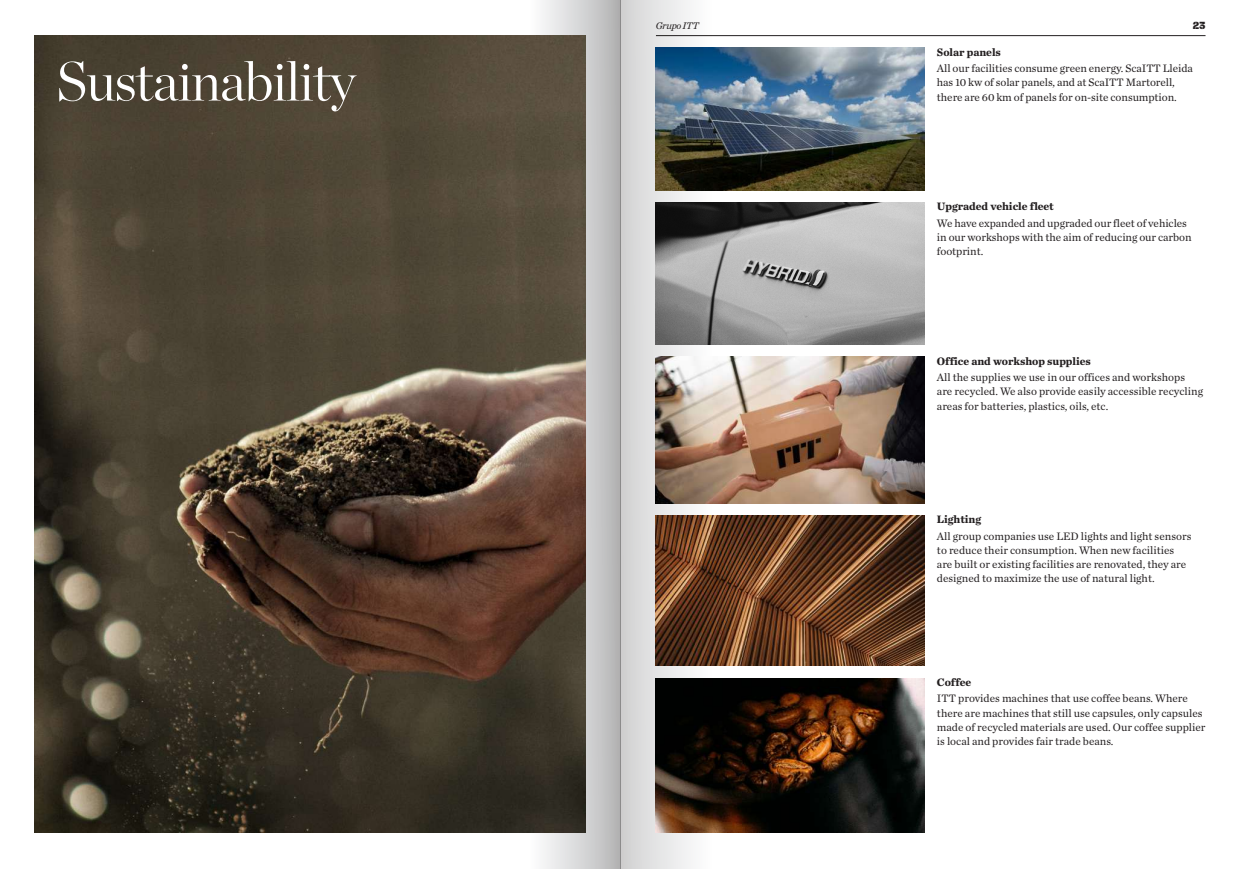
<style>
.page{position:relative;width:1241px;height:869px;background:#fff}
.page>*{position:absolute;margin:0;border:0;box-sizing:border-box;transform-origin:0 0}
.t1{font:300 55px "Chronicle Display";letter-spacing:-.02em;color:#fff}
.t2{font:11.25px/14.2px "Chronicle Text G1";color:#231f20}
.t3{font:700 11.25px "Chronicle Text G1";letter-spacing:-.005em;color:#231f20}
.t4{font:800 11.25px "Paralucent Stencil";color:#231f20}
.t5{font:italic 10px "Chronicle Text G1";letter-spacing:-.025em;color:#231f20}
</style>
<div class="page">
<hr style="left:656px;top:35px;width:549px;height:1px;background:#231f20">
<div style="left:620px;top:0;width:91px;height:868px;background:linear-gradient(to right,#d3d3d3,#f4f4f3)"></div>
<svg style="left:529px;top:0;width:91px;height:868px;background:#c3c3c3"></svg>
<img style="left:35px;top:35px;width:550px;height:797px">
<img style="left:656px;top:48px;width:268px;height:142px">
<img style="left:656px;top:202px;width:268px;height:142px">
<img style="left:656px;top:356px;width:268px;height:147px">
<img style="left:656px;top:515px;width:268px;height:150px">
<img style="left:656px;top:677px;width:268px;height:155px">
<h1 class="t1" style="left:56px;top:39px;width:301px">Sustainability</h1>
<p class="t5" style="left:656px;top:18px;width:45px">Grupo ITT</p>
<p class="t4" style="left:1192px;top:17px;width:14px">23</p>
<p class="t3" style="left:936px;top:43px;width:65px">Solar panels</p>
<p class="t2" style="left:936px;top:60px;width:257px">All our facilities consume green energy. ScaITT Lleida has 10 kw of solar panels, and at ScaITT Martorell, there are 60 km of panels for on-site consumption.</p>
<p class="t3" style="left:936px;top:197px;width:118px">Upgraded vehicle fleet</p>
<p class="t2" style="left:936px;top:215px;width:256px">We have expanded and upgraded our fleet of vehicles in our workshops with the aim of reducing our carbon footprint.</p>
<p class="t3" style="left:936px;top:352px;width:155px">Office and workshop supplies</p>
<p class="t2" style="left:936px;top:369px;width:267px">All the supplies we use in our offices and workshops are recycled. We also provide easily accessible recycling areas for batteries, plastics, oils, etc.</p>
<p class="t3" style="left:936px;top:510px;width:46px">Lighting</p>
<p class="t2" style="left:936px;top:528px;width:256px">All group companies use LED lights and light sensors to reduce their consumption. When new facilities are built or existing facilities are renovated, they are designed to maximize the use of natural light.</p>
<p class="t3" style="left:936px;top:673px;width:36px">Coffee</p>
<p class="t2" style="left:936px;top:690px;width:270px">ITT provides machines that use coffee beans. Where there are machines that still use capsules, only capsules made of recycled materials are used. Our coffee supplier is local and provides fair trade beans.</p>
</div>
